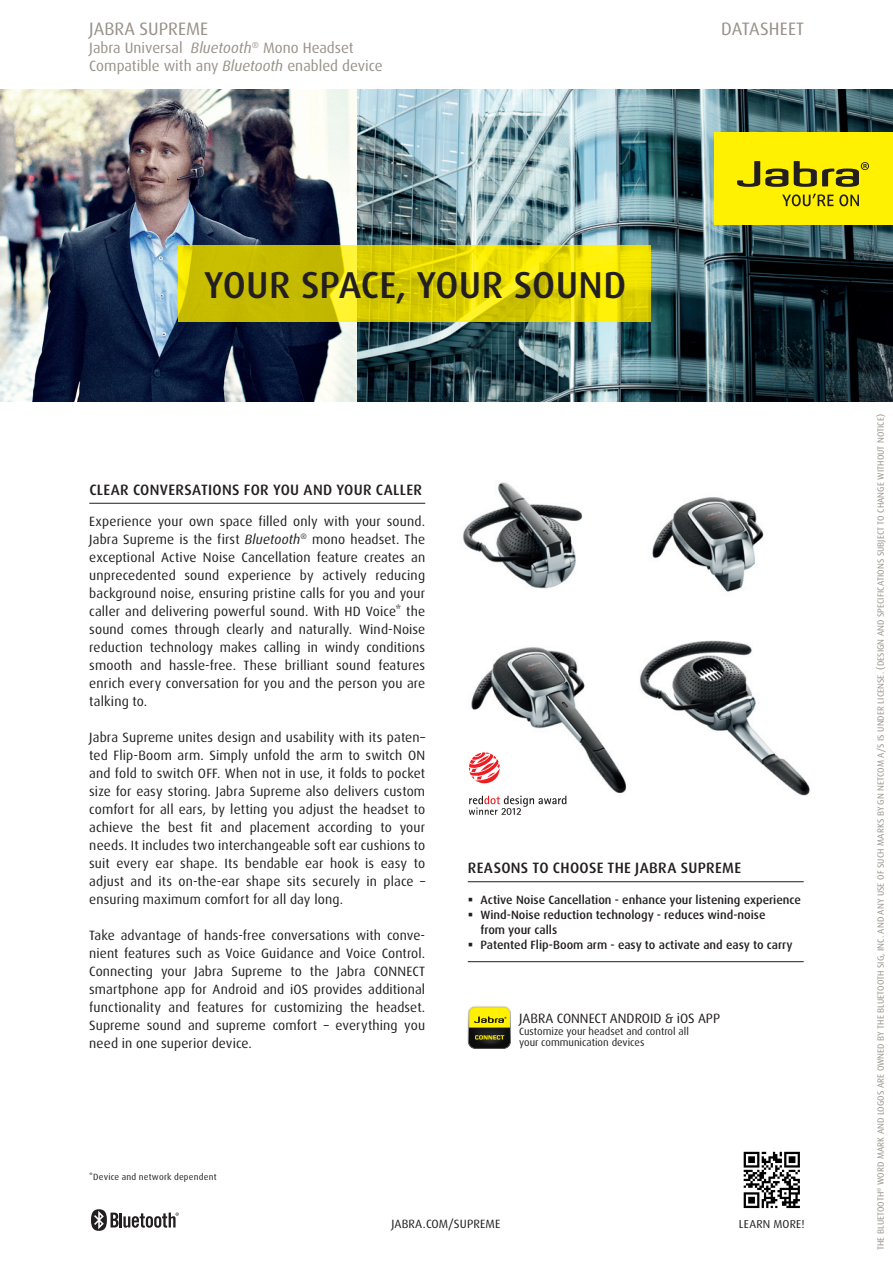
<style>
.page{position:relative;width:893px;height:1263px;background:#fff}
.page>*{position:absolute;margin:0;border:0;box-sizing:border-box;transform-origin:0 0}
.t1{font:500 37.5px "Dax Pro";letter-spacing:.005em;color:#231f20}
.t2{font:18px "Dax Pro";color:#989189}
.t3{font:15px/18px "Dax Pro";color:#989189}
.t4{font:500 15px "Dax Pro";letter-spacing:.02em;color:#231f20}
.t5{font:13.5px/18px "Dax Pro";letter-spacing:.01em;color:#231f20;text-align:justify}
.t6{font:500 12px/15px "Dax Pro";color:#231f20}
.t7{font:12px "Dax Pro";color:#231f20}
.t8{font:11.55px "Dax Pro";letter-spacing:.02em;color:#231f20}
.t9{font:10.5px/10.5px "Dax Pro";color:#231f20}
.t10{font:9px "Dax Pro";letter-spacing:.01em;color:#989189}
.t11{font:9px "Dax Pro";letter-spacing:.025em;color:#231f20}
.s1{font-style:italic}
</style>
<div class="page">
<img style="left:0;top:89px;width:893px;height:313px">
<div style="left:740px;top:1148px;width:64px;height:64px;background:linear-gradient(to right,#fbfbfb,#fdfdfd)"></div>
<svg style="left:744px;top:1152px;width:56px;height:56px"></svg>
<svg style="left:91px;top:1209px;width:88px;height:22px"></svg>
<div style="left:714px;top:132px;width:179px;height:93px;background:#fff101"></div>
<svg style="left:737px;top:161px;width:51px;height:26px"></svg>
<svg style="left:794px;top:161px;width:75px;height:26px"></svg>
<svg style="left:782px;top:194px;width:51px;height:12px"></svg>
<svg style="left:839px;top:194px;width:20px;height:12px"></svg>
<svg style="left:179px;top:246px;width:472px;height:76px;background:#dbcf04"></svg>
<img style="left:463px;top:482px;width:120px;height:107px">
<img style="left:652px;top:497px;width:112px;height:95px">
<img style="left:471px;top:647px;width:156px;height:147px">
<img style="left:640px;top:640px;width:170px;height:156px">
<div style="left:463px;top:749px;width:106px;height:72px;background:#fff"></div>
<svg style="left:469px;top:796px;width:97px;height:19px"></svg>
<svg style="left:469px;top:752px;width:31px;height:32px"></svg>
<hr style="left:89px;top:503px;width:336px;height:1px;background:#231f20">
<svg style="left:468px;top:1006px;width:43px;height:43px;background:#8c861c"></svg>
<svg style="left:468px;top:881px;width:336px;height:81px"></svg>
<h2 class="t2" style="left:89px;top:18px;width:118px">JABRA SUPREME</h2>
<h2 class="t2" style="left:721px;top:18px;width:84px">Datasheet</h2>
<p class="t3" style="left:89px;top:39px;width:295px">Jabra Universal <span class="s1">Bluetooth</span><sup>®</sup> Mono Headset<br>Compatible with any <span class="s1">Bluetooth</span> enabled device</p>
<h1 class="t1" style="left:204px;top:261px;width:423px">YOUR SPACE, YOUR SOUND</h1>
<p class="t4" style="left:89px;top:480px;width:24px">Clear</p>
<p class="t4" style="left:133px;top:480px;width:45px">conversa</p>
<p class="t4" style="left:201px;top:480px;width:22px">tions</p>
<p class="t4" style="left:244px;top:480px;width:39px">for you</p>
<p class="t4" style="left:304px;top:480px;width:11px">and</p>
<p class="t4" style="left:337px;top:480px;width:10px">your</p>
<p class="t4" style="left:376px;top:480px;width:39px">caller</p>
<p class="t5" style="left:89px;top:512px;width:337px">Experience your own space filled only with your sound.<br>Jabra Supreme is the first <span class="s1">Bluetooth</span><sup>®</sup> mono headset. The exceptional Active Noise Cancellation feature creates an unprecedented sound experience by actively reducing background noise, ensuring pristine calls for you and your caller and delivering powerful sound. With H D Voice* the sound comes through clearly and naturally. Wind-Noise reduction technology makes calling in windy conditions smooth and hassle-free. These brilliant sound features enrich every conversation for you and the person you are talking to.</p>
<p class="t5" style="left:89px;top:728px;width:337px">Jabra Supreme unites design and usability with its paten– ted Flip-Boom arm. Simply unfold the arm to switch ON and fold to switch OFF. When not in use, it folds to pocket size for easy storing. Jabra Supreme also delivers custom comfort for all ears, by letting you adjust the headset to achieve the best fit and placement according to your needs. It includes two interchangeable soft ear cushions to suit every ear shape. Its bendable ear hook is easy to adjust and its on-the-ear shape sits securely in place – ensuring maximum comfort for all day long.</p>
<p class="t5" style="left:89px;top:926px;width:337px">Take advantage of hands-free conversations with conve&shy;nient features such as Voice Guidance and Voice Control.<br>Connecting your Jabra Supreme to the Jabra CONNECT smartphone app for Android and iOS provides additional functionality and features for customizing the headset.<br>Supreme sound and supreme comfort – everything you need in one superior device.</p>
<p class="t4" style="left:468px;top:858px;width:19px">Reasons</p>
<p class="t4" style="left:533px;top:858px;width:47px">to choose</p>
<p class="t4" style="left:608px;top:858px;width:135px">the Jabra SUPREME</p>
<p class="t6" style="left:480px;top:892px;width:322px">Active Noise Cancellation - enhance your listening experience Wind-Noise reduction technology - reduces wind-noise<br>from your calls<br>Patented Flip-Boom arm - easy to activate and easy to carry</p>
<p class="t5" style="left:519px;top:1009px;width:99px">Jabra CONNECt Android</p>
<p class="t5" style="left:665px;top:1009px;width:49px">&amp; iOS app</p>
<p class="t9" style="left:519px;top:1026px;width:171px">Customize your headset and control all your communication devices</p>
<p class="t11" style="left:89px;top:1171px;width:129px">*Device and network dependent</p>
<p class="t7" style="left:391px;top:1216px;width:43px">jabra.com</p>
<p class="t7" style="left:449px;top:1216px;width:53px">/supreme</p>
<p class="t8" style="left:739px;top:1216px;width:67px">LEARN MORE!</p>
<p class="t10" style="left:875px;top:1250px;width:837px;rotate:-90deg">The Blu etooth<sup>®</sup> word mark and logos are owned by the Blu etooth SIG, Inc. and any use of such marks by GN Netcom A/S is under license. (Design and specifications subj ect to change without notice)</p>
</div>
